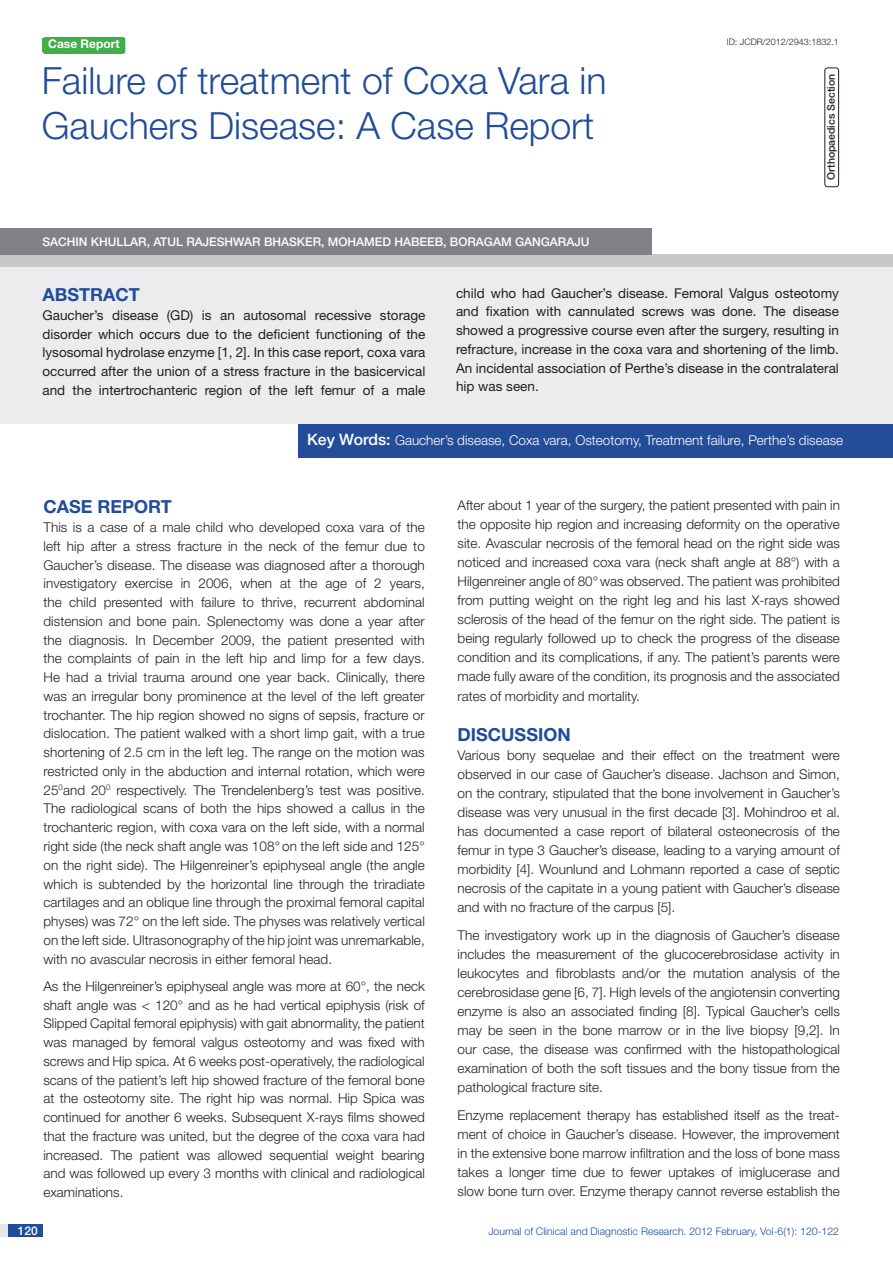
<style>
.page{position:relative;width:893px;height:1263px;background:#fff}
.page>*{position:absolute;margin:0;border:0;box-sizing:border-box;transform-origin:0 0}
.t1{font:300 37.5px/45px "Helvetica Neue";color:#214c99}
.Level_1{font:700 18px "Helvetica Neue";color:#214c99}
.Abstract_head{font:700 18px "Helvetica Neue";color:#214c99}
.Body_text{font:300 13.5px/18.8px "Helvetica Neue";color:#231f20;text-align:justify}
.Abstract_text{font:13.5px/18.8px "Helvetica Neue";color:#231f20;text-align:justify}
.t2{font:300 13.5px "Helvetica Neue";color:#fff}
.Author{font:500 12px "Helvetica Neue";color:#fff}
.t3{font:700 12px "Helvetica Neue";color:#fff}
.t4{font:300 10.5px "Helvetica Neue";color:#214c99}
.t5{font:500 10.5px "Helvetica Neue";color:#231f20}
.DOI{font:300 9px "Helvetica Neue";color:#231f20}
.s1{color:#244d99}
.s2{font-weight:500;font-size:15.75px}
</style>
<div class="page">
<div style="left:0;top:1224px;width:43px;height:13px;background:#e6e7e9"></div>
<div style="left:8px;top:1224px;width:35px;height:13px;background:#214c99"></div>
<div style="left:0;top:256px;width:893px;height:168px;background:#ececee"></div>
<div style="left:0;top:254px;width:893px;height:12px;background:#c7c8ca"></div>
<div style="left:299px;top:424px;width:594px;height:33px;background:#244d99"></div>
<div style="left:0;top:228px;width:652px;height:27px;background:#808285"></div>
<div style="left:43px;top:37px;width:82px;height:17px;background:#40ae49;border-radius:3px"></div>
<div style="left:824px;top:68px;width:15px;height:119px;border:1px solid #231f20;border-radius:3px"></div>
<p class="t3" style="left:48px;top:37px;width:73px">CASE REPORT</p>
<p class="t1" style="left:42px;top:57px;width:566px">Failure of treatment of Coxa Vara in<br>Gauchers Disease: A Case Report</p>
<p class="Author" style="left:43px;top:235px;width:548px">SACHIN KHULLAR, ATUL RAJESHWAR BHASKER, MOHAMED HABEEB, BORAGAM GANGARAJU</p>
<p class="DOI" style="left:727px;top:36px;width:114px">ID: JCDR/2012/2943:1832.1</p>
<p class="t5" style="left:825px;top:180px;width:107px;rotate:-90deg">ORTHOPAEDICS SECTION</p>
<p class="Abstract_head" style="left:43px;top:284px;width:99px">ABST<span class="s1">RAC</span>T</p>
<p class="Abstract_text" style="left:43px;top:306px;width:384px">Gaucher’s disease (GD) is an autosomal recessive storage disorder which occurs due to the deficient functioning of the lysosomal hydrolase enzyme [1, 2]. In this case report, coxa vara occurred after the union of a stress fracture in the basicervical and the intertrochanteric region of the left femur of a male</p>
<p class="Abstract_text" style="left:456px;top:283px;width:384px">child who had Gaucher’s disease. Femoral Valgus osteotomy and fixation with cannulated screws was done. The disease showed a progressive course even after the surgery, resulting in refracture, increase in the coxa vara and shortening of the limb.<br>An incidental association of Perthe’s disease in the contralateral hip was seen.</p>
<p class="t2" style="left:307px;top:432px;width:537px"><span class="s2">KEY WORDS:</span> Gaucher’s disease, Coxa vara, Osteotomy, Treatment failure, Perthe’s disease</p>
<p class="Level_1" style="left:43px;top:496px;width:117px">CASE REPORT</p>
<p class="Body_text" style="left:43px;top:518px;width:383px">This is a case of a male child who developed coxa vara of the left hip after a stress fracture in the neck of the femur due to Gaucher’s disease. The disease was diagnosed after a thorough investigatory exercise in 2006, when at the age of 2 years, the child presented with failure to thrive, recurrent abdominal distension and bone pain. Splenectomy was done a year after the diagnosis. In December 2009, the patient presented with the complaints of pain in the left hip and limp for a few days.<br>He had a trivial trauma around one year back. Clinically, there was an irregular bony prominence at the level of the left greater trochanter. The hip region showed no signs of sepsis, fracture or dislocation. The patient walked with a short limp gait, with a true shortening of 2.5 cm in the left leg. The range on the motion was restricted only in the abduction and internal rotation, which were 25<sup>0</sup>and 20<sup>0</sup> respectively. The Trendelenberg’s test was positive.<br>The radiological scans of both the hips showed a callus in the trochanteric region, with coxa vara on the left side, with a normal right side (the neck shaft angle was 108° on the left side and 125° on the right side). The Hilgenreiner’s epiphyseal angle (the angle which is subtended by the horizontal line through the triradiate cartilages and an oblique line through the proximal femoral capital physes) was 72° on the left side. The physes was relatively vertical on the left side. Ultrasonography of the hip joint was unremarkable, with no avascular necrosis in either femoral head.</p>
<p class="Body_text" style="left:43px;top:976px;width:383px">As the Hilgenreiner’s epiphyseal angle was more at 60°, the neck shaft angle was &lt; 120° and as he had vertical epiphysis (risk of Slipped Capital femoral epiphysis) with gait abnormality, the patient was managed by femoral valgus osteotomy and was fixed with screws and Hip spica. At 6 weeks post-operatively, the radiological scans of the patient’s left hip showed fracture of the femoral bone at the osteotomy site. The right hip was normal. Hip Spica was continued for another 6 weeks. Subsequent X-rays films showed that the fracture was united, but the degree of the coxa vara had increased. The patient was allowed sequential weight bearing and was followed up every 3 months with clinical and radiological examinations.</p>
<p class="Body_text" style="left:458px;top:495px;width:384px">After about 1 year of the surgery, the patient presented with pain in the opposite hip region and increasing deformity on the operative site. Avascular necrosis of the femoral head on the right side was noticed and increased coxa vara (neck shaft angle at 88°) with a Hilgenreiner angle of 80°was observed. The patient was prohibited from putting weight on the right leg and his last X-rays showed sclerosis of the head of the femur on the right side. The patient is being regularly followed up to check the progress of the disease condition and its complications, if any. The patient’s parents were made fully aware of the condition, its prognosis and the associated rates of morbidity and mortality.</p>
<p class="Level_1" style="left:458px;top:723px;width:115px">DISCUSSION</p>
<p class="Body_text" style="left:458px;top:745px;width:384px">Various bony sequelae and their effect on the treatment were observed in our case of Gaucher’s disease. Jachson and Simon, on the contrary, stipulated that the bone involvement in Gaucher’s disease was very unusual in the first decade [3]. Mohindroo et al. has documented a case report of bilateral osteonecrosis of the femur in type 3 Gaucher’s disease, leading to a varying amount of morbidity [4]. Wounlund and Lohmann reported a case of septic necrosis of the capitate in a young patient with Gaucher’s disease and with no fracture of the carpus [5].</p>
<p class="Body_text" style="left:458px;top:925px;width:384px">The investigatory work up in the diagnosis of Gaucher’s disease includes the measurement of the glucocerebrosidase activity in leukocytes and fibroblasts and/or the mutation analysis of the cerebrosidase gene [6, 7]. High levels of the angiotensin converting enzyme is also an associated finding [8]. Typical Gaucher’s cells may be seen in the bone marrow or in the live biopsy [9,2]. In our case, the disease was confirmed with the histopathological examination of both the soft tissues and the bony tissue from the pathological fracture site.</p>
<p class="Body_text" style="left:458px;top:1105px;width:384px;text-align:left">Enzyme replacement therapy has established itself as the treat&shy;ment of choice in Gaucher’s disease. However, the improvement in the extensive bone marrow infiltration and the loss of bone mass takes a longer time due to fewer uptakes of imiglucerase and slow bone turn over. Enzyme therapy cannot reverse establish the</p>
<p class="Author" style="left:18px;top:1223px;width:22px">120</p>
<p class="t4" style="left:488px;top:1225px;width:352px">Journal of Clinical and Diagnostic Research. 2012 February, Vol-6(1): 120-122</p>
</div>
